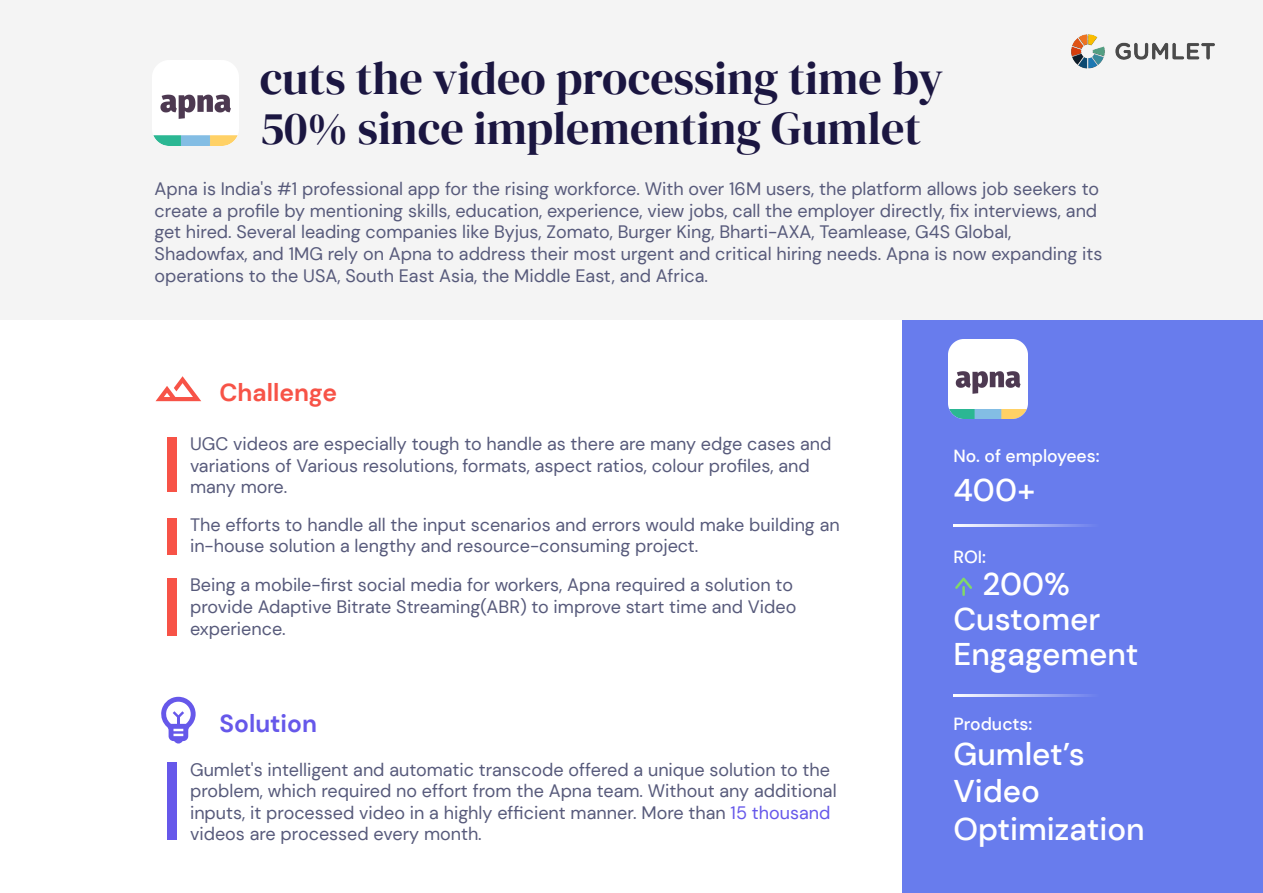
<style>
.page{position:relative;width:1263px;height:893px;background:#fff}
.page>*{position:absolute;margin:0;border:0;box-sizing:border-box;transform-origin:0 0}
.t1{font:46.35px/50.2px "DM Serif Display";color:#1b1641}
.t2{font:500 31.35px/35px "DM Sans";color:#fff}
.t3{font:700 24.6px "DM Sans";color:#f75347}
.t4{font:700 24.6px "DM Sans";color:#6658ea}
.t5{font:18px/21.6px "DM Sans";color:#575a7b}
.t6{font:500 17.55px "DM Sans";color:#fff}
.s1{color:#6658ea}
</style>
<div class="page">
<div style="left:902px;top:319px;width:361px;height:574px;background:#687ced"></div>
<div style="left:0;top:0;width:1263px;height:319px;background:#f4f4f4"></div>
<svg style="left:953px;top:524px;width:136px;height:2px"></svg>
<svg style="left:953px;top:695px;width:136px;height:2px"></svg>
<svg style="left:955px;top:578px;width:17px;height:18px"></svg>
<svg style="left:156px;top:376px;width:45px;height:25px"></svg>
<div style="left:167px;top:437px;width:9px;height:55px;background:#f75347"></div>
<div style="left:167px;top:518px;width:9px;height:36px;background:#f75347"></div>
<div style="left:167px;top:578px;width:9px;height:58px;background:#f75347"></div>
<svg style="left:161px;top:697px;width:35px;height:46px"></svg>
<div style="left:167px;top:763px;width:9px;height:77px;background:#6658ea"></div>
<img style="left:1072px;top:34px;width:143px;height:34px">
<img style="left:948px;top:339px;width:80px;height:80px">
<img style="left:153px;top:60px;width:85px;height:86px">
<h1 class="t1" style="left:260px;top:54px;width:685px">cuts the video processing time by<br>50% since implementing Gumlet</h1>
<p class="t5" style="left:155px;top:178px;width:949px">Apna is India's #1 professional app for the rising workforce. With over 16M users, the platform allows job seekers to create a profile by mentioning skills, education, experience, view jobs, call the employer directly, fix interviews, and get hired. Several leading companies like Byjus, Zomato, Burger King, Bharti-AXA, Teamlease, G4S Global, Shadowfax, and 1MG rely on Apna to address their most urgent and critical hiring needs. Apna is now expanding its operations to the USA, South East Asia, the Middle East, and Africa.</p>
<h3 class="t3" style="left:219px;top:377px;width:119px">Challenge</h3>
<p class="t5" style="left:190px;top:433px;width:643px">UGC videos are especially tough to handle as there are many edge cases and variations of Various resolutions, formats, aspect ratios, colour profiles, and many more.</p>
<p class="t5" style="left:190px;top:513px;width:651px">The efforts to handle all the input scenarios and errors would make building an in-house solution a lengthy and resource-consuming project.</p>
<p class="t5" style="left:190px;top:574px;width:608px">Being a mobile-first social media for workers, Apna required a solution to provide Adaptive Bitrate Streaming(ABR) to improve start time and Video experience.</p>
<h3 class="t4" style="left:219px;top:708px;width:99px">Solution</h3>
<p class="t5" style="left:190px;top:758px;width:648px">Gumlet's intelligent and automatic transcode offered a unique solution to the problem, which required no effort from the Apna team. Without any additional inputs, it processed video in a highly efficient manner. More than <span class="s1">15 thousand </span>videos are processed every month.</p>
<p class="t6" style="left:953px;top:445px;width:148px">No. of employees:</p>
<h2 class="t2" style="left:953px;top:472px;width:84px">400+</h2>
<p class="t6" style="left:953px;top:546px;width:34px">ROI:</p>
<h2 class="t2" style="left:953px;top:567px;width:187px;text-indent:29px">200%<br>Customer<br>Engagement</h2>
<p class="t6" style="left:953px;top:713px;width:80px">Products:</p>
<h2 class="t2" style="left:953px;top:735px;width:193px;line-height:37.7px">Gumlet’s<br>Video<br>Optimization</h2>
</div>
